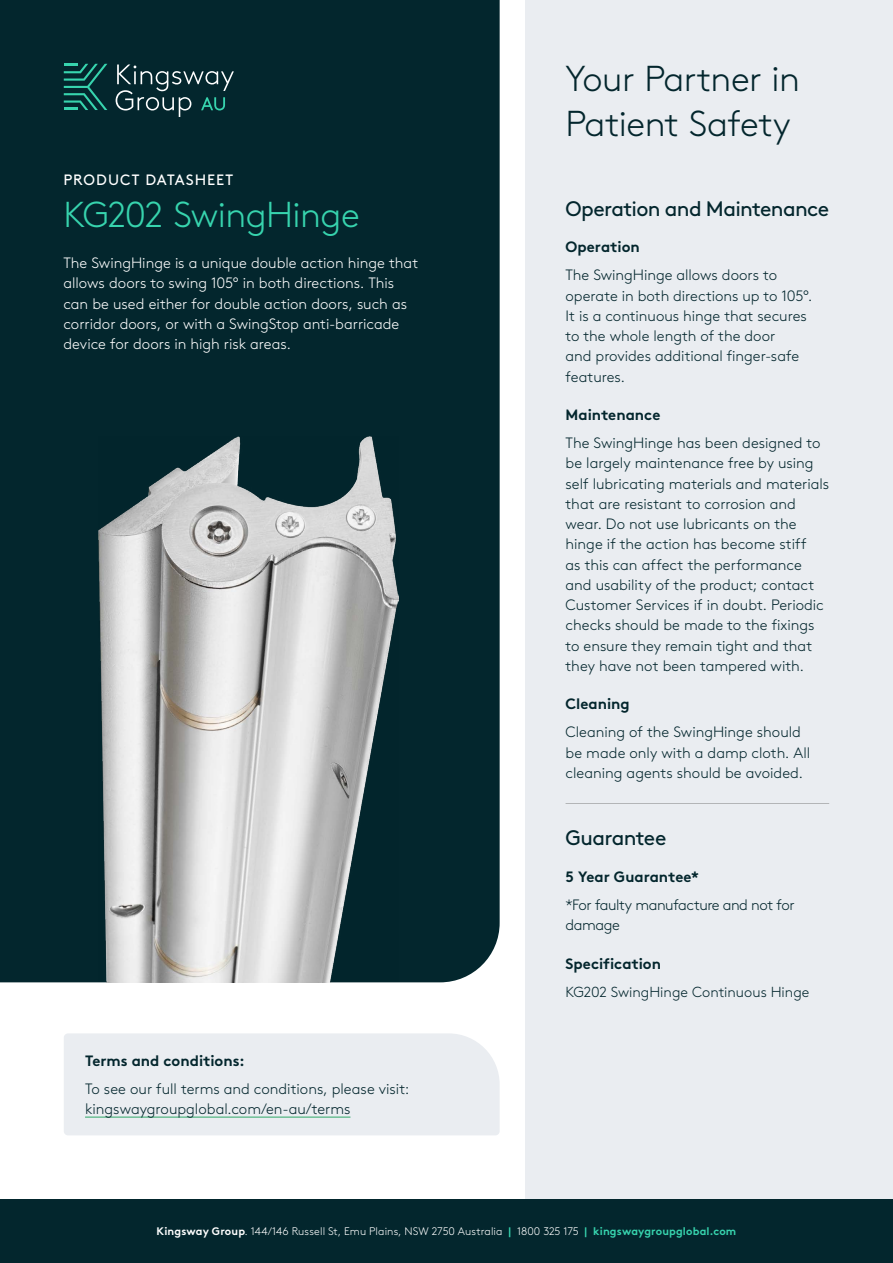
<style>
.page{position:relative;width:893px;height:1263px;background:#fff}
.page>*{position:absolute;margin:0;border:0;box-sizing:border-box;transform-origin:0 0}
.t1{font:300 36px/45px "Brown Pro";letter-spacing:-.015em;color:#03262d}
.t2{font:300 36px "Brown Pro";letter-spacing:-.02em;color:#37d4ae}
.t3{font:21px "Brown Pro";letter-spacing:-.03em;color:#03262d}
.t4{font:300 15px/20.2px "Brown Pro";color:#03262d}
.t5{font:300 15px/20.2px "Brown Pro";color:#fff}
.t6{font:700 15px "Brown Pro";color:#03262d}
.t7{font:300 15px/20.2px "Brown Pro";letter-spacing:-.03em;color:#03262d}
.t8{font:15px "Brown Pro";letter-spacing:.065em;color:#fff}
.t9{font:300 14.55px "Brown Pro";color:#03262d}
.t10{font:300 10.95px "Brown Pro";letter-spacing:.005em;color:#fff}
.s1{font-weight:700}
.s2{font-weight:700;color:#37d4ae}
</style>
<div class="page">
<div style="left:525px;top:0;width:368px;height:1263px;background:#eaedf1"></div>
<div style="left:0;top:0;width:500px;height:982px;background:#03262d"></div>
<div style="left:64px;top:1033px;width:436px;height:102px;background:#eaedf1"></div>
<hr style="left:85px;top:1116px;width:265px;height:2px;background:#6dbe95">
<hr style="left:566px;top:803px;width:263px;height:1px;background:#282827">
<img style="left:99px;top:437px;width:300px;height:545px">
<div style="left:0;top:1199px;width:893px;height:64px;background:#03262d"></div>
<svg style="left:64px;top:64px;width:43px;height:46px;background:#10544f"></svg>
<svg style="left:116px;top:65px;width:118px;height:52px;background:#24454a"></svg>
<p class="t8" style="left:63px;top:169px;width:171px">PRODUCT DATASHEET</p>
<h1 class="t2" style="left:63px;top:188px;width:298px">KG202 SwingHinge</h1>
<p class="t5" style="left:63px;top:252px;width:356px">The SwingHinge is a unique double action hinge that allows doors to swing 105° in both directions. This can be used either for double action doors, such as corridor doors, or with a SwingStop anti-barricade device for doors in high risk areas.</p>
<p class="t6" style="left:85px;top:1048px;width:161px">Terms and conditions:</p>
<p class="t4" style="left:85px;top:1077px;width:326px">To see our full terms and conditions, please visit: kingswaygroupglobal.com/en-au/terms</p>
<h1 class="t1" style="left:566px;top:53px;width:236px">Your Partner in<br>Patient Safety</h1>
<h2 class="t3" style="left:566px;top:192px;width:265px">Operation and Maintenance</h2>
<p class="t6" style="left:566px;top:235px;width:76px">Operation</p>
<p class="t4" style="left:566px;top:264px;width:248px">The SwingHinge allows doors to operate in both directions up to 105°.<br>It is a continuous hinge that secures to the whole length of the door<br>and provides additional finger-safe features.</p>
<p class="t6" style="left:566px;top:403px;width:96px">Maintenance</p>
<p class="t4" style="left:566px;top:432px;width:265px">The SwingHinge has been designed to be largely maintenance free by using self lubricating materials and materials that are resistant to corrosion and wear. Do not use lubricants on the hinge if the action has become stiff<br>as this can affect the performance and usability of the product; contact Customer Services if in doubt. Periodic checks should be made to the fixings to ensure they remain tight and that they have not been tampered with.</p>
<p class="t6" style="left:566px;top:692px;width:66px">Cleaning</p>
<p class="t4" style="left:566px;top:721px;width:246px">Cleaning of the SwingHinge should be made only with a damp cloth. All cleaning agents should be avoided.</p>
<h2 class="t3" style="left:566px;top:821px;width:102px">Guarantee</h2>
<p class="t6" style="left:566px;top:864px;width:135px">5 Year Guarantee*</p>
<p class="t7" style="left:566px;top:893px;width:231px">*For faulty manufacture and not for damage</p>
<p class="t6" style="left:566px;top:952px;width:97px">Specification</p>
<p class="t9" style="left:566px;top:981px;width:245px">KG202 SwingHinge Continuous Hinge</p>
<p class="t10" style="left:157px;top:1223px;width:581px"><span class="s1">Kingsway Group</span>. 144/146 Russell St, Emu Plains, NSW 2750 Australia <span class="s2">|</span> 1800 325 175 <span class="s2">| kingswaygroupglobal.com</span></p>
</div>
